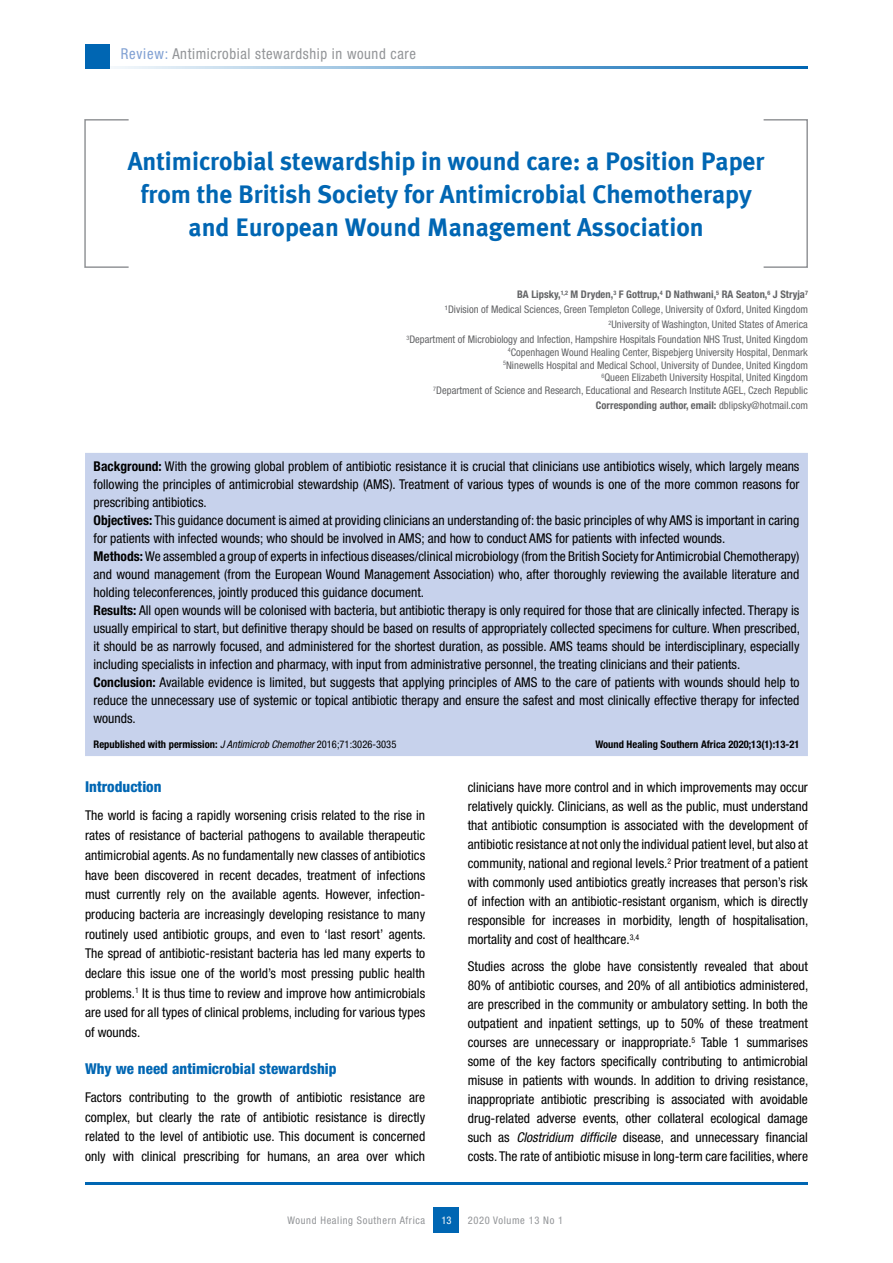
<style>
.page{position:relative;width:893px;height:1263px;background:#fff}
.page>*{position:absolute;margin:0;border:0;box-sizing:border-box;transform-origin:0 0}
.t1{font:700 25.5px/33px "Meta Plus";color:#0066b3;text-align:center}
.t2{font:800 condensed 15px "Helvetica Neue LT Std";color:#0066b3}
.t3{font:condensed 15px "Helvetica Neue LT Std";letter-spacing:.04em;color:#939598}
.t4{font:condensed 13.5px/18.9px "Helvetica Neue LT Std";color:#000;text-align:justify}
.t5{font:condensed 10.5px/14.9px "Helvetica Neue LT Std";color:#636466;text-align:right}
.t6{font:700 condensed 10.5px "Helvetica Neue LT Std";color:#000}
.t7{font:700 condensed 10.5px "Helvetica Neue LT Std";color:#636466}
.t8{font:condensed 10.5px "Helvetica Neue LT Std";letter-spacing:.06em;color:#939598}
.t9{font:condensed 10.5px "Helvetica Neue LT Std";color:#fff}
.s1{color:#80a0d3}
.s2{font-weight:700}
.s3{font-weight:400}
.s4{font-weight:400;font-style:italic}
.s5{font-style:italic}
</style>
<div class="page">
<div style="left:434px;top:1208px;width:25px;height:25px;background:#0066b3"></div>
<hr style="left:85px;top:1182px;width:723px;height:2px;background:#0066b3">
<hr style="left:85px;top:66px;width:723px;height:2px;background:#0066b3">
<div style="left:763px;top:119px;width:45px;height:149px;border:2px solid #939598"></div>
<div style="left:84px;top:119px;width:45px;height:149px;border:2px solid #939598"></div>
<div style="left:85px;top:44px;width:24px;height:24px;background:#0066b3"></div>
<div style="left:85px;top:453px;width:723px;height:303px;background:#c7d2ec"></div>
<p class="t3" style="left:121px;top:45px;width:297px"><span class="s1">Review:</span> Antimicrobial stewardship in wound care</p>
<h1 class="t1" style="left:128px;top:145px;width:638px">Antimicrobial stewardship in wound care: a Position Paper from the British Society for Antimicrobial Chemotherapy and European Wound Management Association</h1>
<p class="t5" style="left:406px;top:287px;width:403px"><span class="s2">BA Lipsky,</span><sup>1,2</sup> <span class="s2">M Dryden,</span><sup>3</sup> <span class="s2">F Gottrup,</span><sup>4</sup> <span class="s2">D Nathwani,</span><sup>5</sup> <span class="s2">RA Seaton,</span><sup>6</sup> <span class="s2">J Stryja</span><sup>7<br></sup>¹Division of Medical Sciences, Green Templeton College, University of Oxford, United Kingdom <sup>2</sup>University of Washington, United States of America<br><sup>3</sup>Department of Microbiology and Infection, Hampshire Hospitals Foundation NHS Trust, United Kingdom</p>
<p class="t5" style="left:433px;top:346px;width:376px;line-height:12.8px"><sup>4</sup>Copenhagen Wound Healing Center, Bispebjerg University Hospital, Denmark<br><sup>5</sup>Ninewells Hospital and Medical School, University of Dundee, United Kingdom<br><sup>6</sup>Queen Elizabeth University Hospital, United Kingdom<br><sup>7</sup>Department of Science and Research, Educational and Research Institute AGEL, Czech Republic</p>
<p class="t7" style="left:596px;top:399px;width:214px">Corresponding author, email: <span class="s3">dblipsky@hotmail.com</span></p>
<p class="t4" style="left:94px;top:457px;width:708px;line-height:18px;text-align:left"><span class="s2">Background:</span> With the growing global problem of antibiotic resistance it is crucial that clinicians use antibiotics wisely, which largely means following the principles of antimicrobial stewardship (AMS). Treatment of various types of wounds is one of the more common reasons for prescribing antibiotics.<br><span class="s2">Objectives:</span> This guidance document is aimed at providing clinicians an understanding of: the basic principles of why AMS is important in caring for patients with infected wounds; who should be involved in AMS; and how to conduct AMS for patients with infected wounds.<br><span class="s2">Methods:</span> We assembled a group of experts in infectious diseases/clinical microbiology (from the British Society for Antimicrobial Chemotherapy) and wound management (from the European Wound Management Association) who, after thoroughly reviewing the available literature and holding teleconferences, jointly produced this guidance document.<br><span class="s2">Results:</span> All open wounds will be colonised with bacteria, but antibiotic therapy is only required for those that are clinically infected. Therapy is usually empirical to start, but definitive therapy should be based on results of appropriately collected specimens for culture. When prescribed, it should be as narrowly focused, and administered for the shortest duration, as possible. AMS teams should be interdisciplinary, especially including specialists in infection and pharmacy, with input from administrative personnel, the treating clinicians and their patients.<br><span class="s2">Conclusion:</span> Available evidence is limited, but suggests that applying principles of AMS to the care of patients with wounds should help to reduce the unnecessary use of systemic or topical antibiotic therapy and ensure the safest and most clinically effective therapy for infected wounds.</p>
<p class="t6" style="left:94px;top:737px;width:304px">Republished with permission: <span class="s4">J Antimicrob Chemother</span> <span class="s3">2016;71:3026-3035</span></p>
<p class="t6" style="left:595px;top:737px;width:206px">Wound Healing Southern Africa 2020;13(1):13-21</p>
<p class="t2" style="left:85px;top:778px;width:78px">Introduction</p>
<p class="t4" style="left:85px;top:806px;width:342px;line-height:19.6px">The world is facing a rapidly worsening crisis related to the rise in rates of resistance of bacterial pathogens to available therapeutic antimicrobial agents. As no fundamentally new classes of antibiotics have been discovered in recent decades, treatment of infections must currently rely on the available agents. However, infection&shy;producing bacteria are increasingly developing resistance to many routinely used antibiotic groups, and even to ‘last resort’ agents.<br>The spread of antibiotic-resistant bacteria has led many experts to declare this issue one of the world’s most pressing public health problems.<sup>1</sup> It is thus time to review and improve how antimicrobials are used for all types of clinical problems, including for various types of wounds.</p>
<p class="t2" style="left:85px;top:1059px;width:253px">Why we need antimicrobial stewardship</p>
<p class="t4" style="left:85px;top:1087px;width:342px;line-height:19.6px">Factors contributing to the growth of antibiotic resistance are complex, but clearly the rate of antibiotic resistance is directly related to the level of antibiotic use. This document is concerned only with clinical prescribing for humans, an area over which</p>
<p class="t4" style="left:468px;top:778px;width:342px">clinicians have more control and in which improvements may occur relatively quickly. Clinicians, as well as the public, must understand that antibiotic consumption is associated with the development of antibiotic resistance at not only the individual patient level, but also at community, national and regional levels.<sup>2</sup> Prior treatment of a patient with commonly used antibiotics greatly increases that person’s risk of infection with an antibiotic-resistant organism, which is directly responsible for increases in morbidity, length of hospitalisation, mortality and cost of healthcare.<sup>3,4</sup></p>
<p class="t4" style="left:468px;top:957px;width:342px">Studies across the globe have consistently revealed that about 80% of antibiotic courses, and 20% of all antibiotics administered, are prescribed in the community or ambulatory setting. In both the outpatient and inpatient settings, up to 50% of these treatment courses are unnecessary or inappropriate.<sup>5</sup> Table 1 summarises some of the key factors specifically contributing to antimicrobial misuse in patients with wounds. In addition to driving resistance, inappropriate antibiotic prescribing is associated with avoidable drug-related adverse events, other collateral ecological damage such as <span class="s5">Clostridium difficile</span> disease, and unnecessary financial costs. The rate of antibiotic misuse in long-term care facilities, where</p>
<p class="t8" style="left:287px;top:1214px;width:139px">Wound Healing Southern Africa</p>
<p class="t8" style="left:468px;top:1214px;width:97px">2020 Volume 13 No 1</p>
<p class="t9" style="left:441px;top:1214px;width:12px">13</p>
</div>
